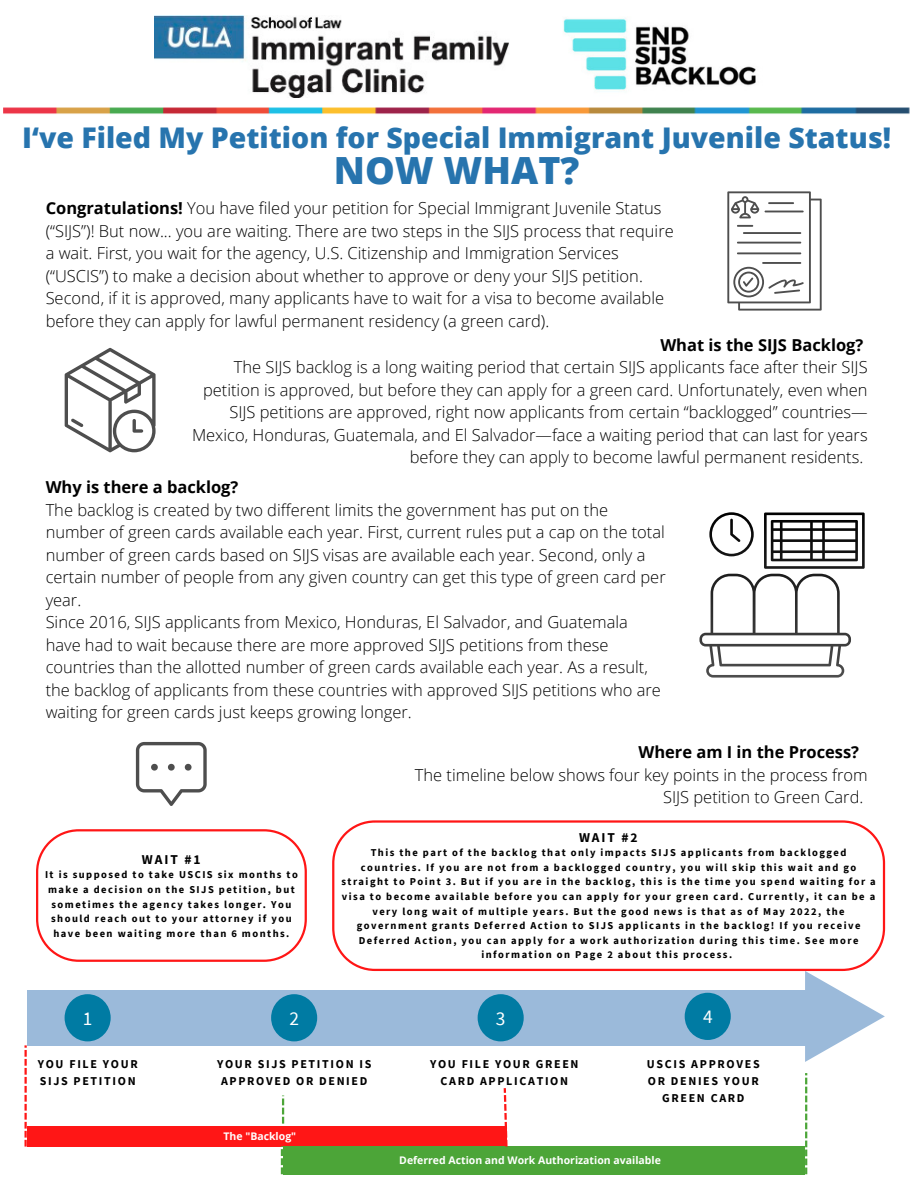
<style>
.page{position:relative;width:914px;height:1191px;background:#fff}
.page>*{position:absolute;margin:0;border:0;box-sizing:border-box;transform-origin:0 0}
.t1{font:800 37.5px "Open Sans";color:#2774ae}
.t2{font:800 28.5px "Open Sans";color:#2774ae}
.t3{font:19.35px "Source Sans Pro";color:#fff}
.t4{font:300 16.5px/22.5px "Open Sans";color:#000}
.t5{font:700 16.5px "Open Sans";color:#000}
.t6{font:700 13.5px "Source Sans Pro";letter-spacing:.14em;color:#000}
.t7{font:700 12px/17px "Source Sans Pro";letter-spacing:.14em;color:#000;text-align:center}
.t8{font:700 10.5px/14.5px "Source Sans Pro";letter-spacing:.14em;color:#000;text-align:center}
.t9{font:700 10.5px "Open Sans";color:#fff}
.s1{font-weight:700}
</style>
<div class="page">
<img style="left:3px;top:107px;width:907px;height:7px">
<div style="left:27px;top:990px;width:795px;height:55px;background:#9bbada"></div>
<svg style="left:805px;top:970px;width:80px;height:91px"></svg>
<div style="left:65px;top:994px;width:46px;height:47px;background:#007ba3;border-radius:50%"></div>
<div style="left:271px;top:994px;width:46px;height:47px;background:#007ba3;border-radius:50%"></div>
<div style="left:477px;top:994px;width:47px;height:47px;background:#007ba3;border-radius:50%"></div>
<div style="left:684px;top:992px;width:47px;height:47px;background:#007ba3;border-radius:50%"></div>
<svg style="left:36px;top:829px;width:271px;height:132px"></svg>
<svg style="left:332px;top:820px;width:553px;height:150px"></svg>
<div style="left:27px;top:1126px;width:479px;height:20px;background:#ff1616"></div>
<div style="left:283px;top:1146px;width:521px;height:28px;background:#4ca538"></div>
<svg style="left:24px;top:1045px;width:3px;height:101px"></svg>
<svg style="left:503px;top:1088px;width:4px;height:58px"></svg>
<svg style="left:805px;top:1073px;width:2px;height:101px"></svg>
<svg style="left:281px;top:1146px;width:2px;height:28px"></svg>
<img style="left:154px;top:15px;width:355px;height:82px">
<svg style="left:727px;top:191px;width:94px;height:119px"></svg>
<svg style="left:65px;top:348px;width:91px;height:104px"></svg>
<svg style="left:699px;top:512px;width:165px;height:165px"></svg>
<svg style="left:136px;top:742px;width:71px;height:63px"></svg>
<img style="left:563px;top:18px;width:193px;height:72px">
<svg style="left:282px;top:1095px;width:2px;height:28px"></svg>
<h2 class="t2" style="left:22px;top:118px;width:870px">I‘ve Filed My Petition for Special Immigrant Juvenile Status!</h2>
<h1 class="t1" style="left:334px;top:144px;width:247px">NOW WHAT?</h1>
<p class="t4" style="left:46px;top:197px;width:629px"><span class="s1">Congratulations!</span> You have filed your petition for Special Immigrant Juvenile Status (“SIJS”)! But now... you are waiting. There are two steps in the SIJS process that require a wait. First, you wait for the agency, U.S. Citizenship and Immigration Services (“USCIS”) to make a decision about whether to approve or deny your SIJS petition.<br>Second, if it is approved, many applicants have to wait for a visa to become available before they can apply for lawful permanent residency (a green card).</p>
<p class="t5" style="left:660px;top:333px;width:204px">What is the SIJS Backlog?</p>
<p class="t4" style="left:192px;top:355px;width:677px;text-align:right">The SIJS backlog is a long waiting period that certain SIJS applicants face after their SIJS petition is approved, but before they can apply for a green card. Unfortunately, even when SIJS petitions are approved, right now applicants from certain “backlogged” countries— Mexico, Honduras, Guatemala, and El Salvador—face a waiting period that can last for years before they can apply to become lawful permanent residents.</p>
<p class="t5" style="left:46px;top:476px;width:194px">Why is there a backlog?</p>
<p class="t4" style="left:46px;top:498px;width:621px">The backlog is created by two different limits the government has put on the number of green cards available each year. First, current rules put a cap on the total number of green cards based on SIJS visas are available each year. Second, only a certain number of people from any given country can get this type of green card per year.<br>Since 2016, SIJS applicants from Mexico, Honduras, El Salvador, and Guatemala have had to wait because there are more approved SIJS petitions from these countries than the allotted number of green cards available each year. As a result, the backlog of applicants from these countries with approved SIJS petitions who are waiting for green cards just keeps growing longer.</p>
<p class="t6" style="left:142px;top:850px;width:60px">WAIT #1</p>
<p class="t8" style="left:45px;top:867px;width:254px">It is supposed to take USCIS six months to make a decision on the SIJS petition, but sometimes the agency takes longer. You should reach out to your attorney if you have been waiting more than 6 months.</p>
<p class="t5" style="left:638px;top:740px;width:222px">Where am I in the Process?</p>
<p class="t4" style="left:415px;top:763px;width:454px;text-align:right">The timeline below shows four key points in the process from<br>SIJS petition to Green Card.</p>
<p class="t6" style="left:579px;top:828px;width:60px">WAIT #2</p>
<p class="t8" style="left:341px;top:845px;width:536px">This the part of the backlog that only impacts SIJS applicants from backlogged countries. If you are not from a backlogged country, you will skip this wait and go straight to Point 3. But if you are in the backlog, this is the time you spend waiting for a visa to become available before you can apply for your green card. Currently, it can be a very long wait of multiple years. But the good news is that as of May 2022, the government grants Deferred Action to SIJS applicants in the backlog! If you receive Deferred Action, you can apply for a work authorization during this time. See more information on Page 2 about this process.</p>
<p class="t3" style="left:83px;top:1005px;width:11px">1</p>
<p class="t3" style="left:289px;top:1005px;width:11px">2</p>
<p class="t3" style="left:496px;top:1005px;width:11px">3</p>
<p class="t3" style="left:703px;top:1003px;width:11px">4</p>
<p class="t7" style="left:38px;top:1055px;width:101px;text-align:left">YOU FILE YOUR<br>SIJS PETITION</p>
<p class="t7" style="left:217px;top:1055px;width:156px">YOUR SIJS PETITION IS<br>APPROVED OR DENIED</p>
<p class="t7" style="left:647px;top:1055px;width:114px">USCIS APPROVES<br>OR DENIES YOUR<br>GREEN CARD</p>
<p class="t7" style="left:430px;top:1055px;width:150px">YOU FILE YOUR GREEN<br>CARD APPLICATION</p>
<p class="t9" style="left:223px;top:1128px;width:74px">The "Backlog"</p>
<p class="t9" style="left:399px;top:1152px;width:263px">Deferred Action and Work Authorization available</p>
</div>
